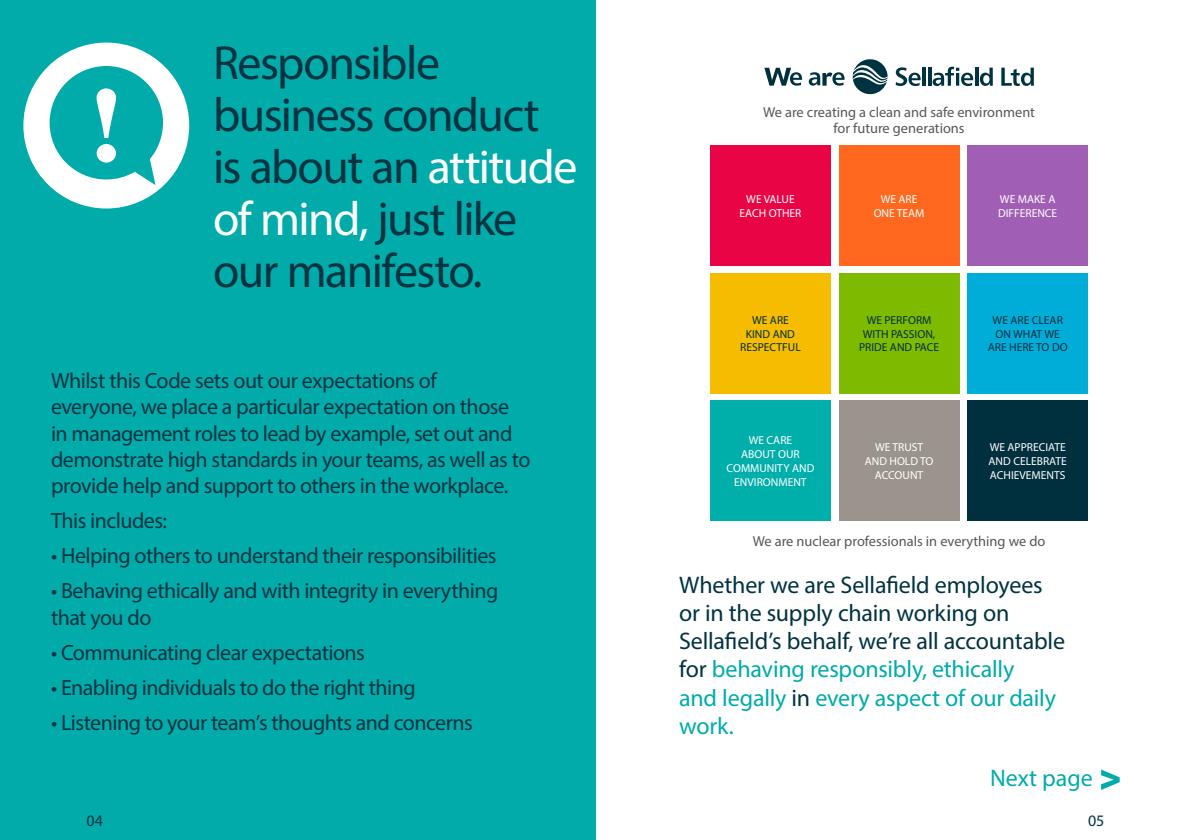
<style>
.page{position:relative;width:1191px;height:840px;background:#fff}
.page>*{position:absolute;margin:0;border:0;box-sizing:border-box;transform-origin:0 0}
.t1{font:48px/52px "Myriad Pro";letter-spacing:-.035em;color:#003341}
.t2{font:24px/28px "Myriad Pro";letter-spacing:-.01em;color:#003341}
.t3{font:24px "Myriad Pro";color:#00abaa}
.t4{font:22px/26.4px "Myriad Pro";letter-spacing:-.025em;color:#003341}
.t5{font:16px "Myriad Pro";color:#003341}
.t6{font:14.4px/15.4px "Myriad Pro";color:#575756;text-align:center}
.t7{font:11.6px/13.8px "Myriad Pro";color:#fff;text-align:center}
.t8{font:11.6px/13.8px "Myriad Pro";color:#002f3d;text-align:center}
.s1{color:#fff}
.s2{color:#00abaa}
</style>
<div class="page">
<div style="left:0;top:0;width:595px;height:839px;background:#00abaa"></div>
<div style="left:23px;top:43px;width:166px;height:165px;background:#fff;border-radius:50%"></div>
<svg style="left:50px;top:66px;width:113px;height:119px"></svg>
<svg style="left:1101px;top:769px;width:18px;height:20px"></svg>
<div style="left:710px;top:145px;width:120px;height:121px;background:#e90445"></div>
<div style="left:839px;top:145px;width:120px;height:121px;background:#ff681e"></div>
<div style="left:967px;top:145px;width:121px;height:121px;background:#a05eb5"></div>
<div style="left:710px;top:273px;width:120px;height:120px;background:#f6bd00"></div>
<div style="left:839px;top:273px;width:120px;height:120px;background:#7ebb00"></div>
<div style="left:967px;top:273px;width:121px;height:120px;background:#00acd8"></div>
<div style="left:710px;top:400px;width:120px;height:121px;background:#00aeaa"></div>
<div style="left:839px;top:400px;width:120px;height:121px;background:#9b948c"></div>
<div style="left:967px;top:400px;width:121px;height:121px;background:#002f3d"></div>
<svg style="left:852px;top:59px;width:35px;height:36px"></svg>
<hr style="left:922px;top:68px;width:3px;height:18px;background:#003341">
<hr style="left:928px;top:68px;width:3px;height:18px;background:#003341">
<hr style="left:975px;top:68px;width:3px;height:18px;background:#003341">
<svg style="left:980px;top:68px;width:12px;height:18px"></svg>
<svg style="left:1001px;top:68px;width:32px;height:18px"></svg>
<svg style="left:932px;top:67px;width:41px;height:19px"></svg>
<svg style="left:895px;top:67px;width:25px;height:19px"></svg>
<svg style="left:764px;top:68px;width:38px;height:18px"></svg>
<svg style="left:808px;top:72px;width:36px;height:14px"></svg>
<h1 class="t1" style="left:213px;top:36px;width:366px">Responsible business conduct is about an <span class="s1">attitude of mind,</span> just like our manifesto.</h1>
<p class="t4" style="left:51px;top:366px;width:481px">Whilst this Code sets out our expectations of<br>everyone, we place a particular expectation on those in management roles to lead by example, set out and demonstrate high standards in your teams, as well as to provide help and support to others in the workplace.</p>
<p class="t4" style="left:51px;top:507px;width:117px">This includes:</p>
<p class="t4" style="left:51px;top:542px;width:447px">• Helping others to understand their responsibilities</p>
<p class="t4" style="left:51px;top:577px;width:449px">• Behaving ethically and with integrity in everything that you do</p>
<p class="t4" style="left:51px;top:638px;width:315px">• Communicating clear expectations</p>
<p class="t4" style="left:51px;top:673px;width:366px">• Enabling individuals to do the right thing</p>
<p class="t4" style="left:51px;top:708px;width:423px">• Listening to your team’s thoughts and concerns</p>
<p class="t6" style="left:763px;top:105px;width:273px">We are creating a clean and safe environment for future generations</p>
<p class="t7" style="left:739px;top:192px;width:63px">WE VALUE<br>EACH OTHER</p>
<p class="t7" style="left:873px;top:192px;width:52px">WE ARE<br>ONE TEAM</p>
<p class="t7" style="left:998px;top:192px;width:61px;text-align:left">WE MAKE A<br>DIFFERENCE</p>
<p class="t8" style="left:740px;top:312px;width:62px">WE ARE<br>KIND AND<br>RESPECTFUL</p>
<p class="t8" style="left:859px;top:312px;width:81px">WE PERFORM<br>WITH PASSION,<br>PRIDE AND PACE</p>
<p class="t8" style="left:987px;top:312px;width:81px">WE ARE CLEAR<br>ON WHAT WE<br>ARE HERE TO DO</p>
<p class="t7" style="left:726px;top:433px;width:89px">WE CARE<br>ABOUT OUR<br>COMMUNITY AND<br>ENVIRONMENT</p>
<p class="t7" style="left:864px;top:440px;width:70px">WE TRUST<br>AND HOLD TO<br>ACCOUNT</p>
<p class="t7" style="left:988px;top:440px;width:80px;text-align:justify">WE APPRECIATE AND CELEBRATE ACHIEVEMENTS</p>
<p class="t6" style="left:753px;top:533px;width:294px">We are nuclear professionals in everything we do</p>
<p class="t2" style="left:679px;top:570px;width:387px">Whether we are Sellafield employees or in the supply chain working on<br>Sellafield’s behalf, we’re all accountable for <span class="s2">behaving responsibly, ethically<br>and legally</span> in <span class="s2">every aspect of our daily work.</span></p>
<p class="t3" style="left:990px;top:762px;width:104px">Next page</p>
<p class="t5" style="left:86px;top:810px;width:18px">04</p>
<p class="t5" style="left:1088px;top:810px;width:18px">05</p>
</div>
